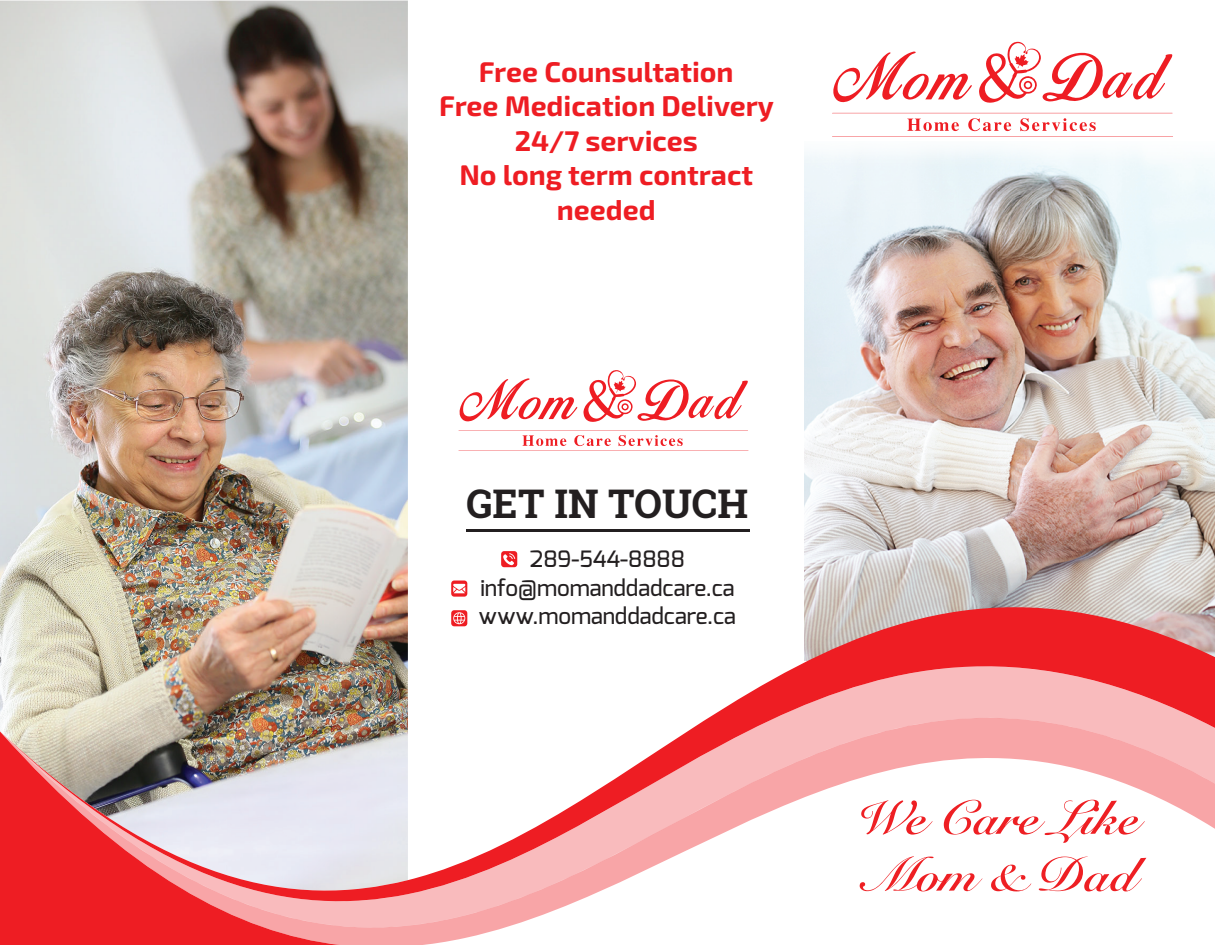
<style>
.page{position:relative;width:1215px;height:945px;background:#fff}
.page>*{position:absolute;margin:0;border:0;box-sizing:border-box;transform-origin:0 0}
.t1{font:700 39.45px "Roboto Slab";color:#231f20}
.t2{font:700 28.5px/34.5px "Exo 2.0";color:#ee1d23;text-align:center}
.t3{font:500 22.5px/28.5px "Exo";color:#231f20;text-align:center}
</style>
<div class="page">
<img style="left:0;top:0;width:408px;height:483px">
<img style="left:805px;top:149px;width:410px;height:334px">
<img style="left:0;top:483px;width:1215px;height:183px">
<svg style="left:340px;top:927px;width:166px;height:18px;fill:#f8a5a7"></svg>
<svg style="left:0;top:666px;width:1215px;height:261px"></svg>
<svg style="left:833px;top:52px;width:139px;height:50px"></svg>
<svg style="left:832px;top:113px;width:341px;height:24px"></svg>
<svg style="left:979px;top:41px;width:193px;height:62px"></svg>
<svg style="left:459px;top:378px;width:118px;height:44px"></svg>
<svg style="left:458px;top:435px;width:290px;height:16px"></svg>
<svg style="left:583px;top:370px;width:165px;height:52px"></svg>
<hr style="left:466px;top:529px;width:283px;height:3px;background:#231f20">
<div style="left:501px;top:551px;width:16px;height:16px;background:#ee1d23;border-radius:3px"></div>
<svg style="left:503px;top:553px;width:12px;height:12px"></svg>
<svg style="left:451px;top:581px;width:16px;height:16px"></svg>
<svg style="left:453px;top:584px;width:12px;height:9px"></svg>
<div style="left:451px;top:610px;width:16px;height:16px;background:#ee1d23;border-radius:3px"></div>
<svg style="left:453px;top:612px;width:12px;height:12px"></svg>
<svg style="left:0;top:731px;width:340px;height:214px;background:#d87c7f"></svg>
<p class="t2" style="left:439px;top:55px;width:336px">Free Counsultation<br>Free Medication Delivery<br>24/7 services<br>No long term contract needed</p>
<h1 class="t1" style="left:467px;top:476px;width:283px">GET IN TOUCH</h1>
<p class="t3" style="left:479px;top:545px;width:259px">289-544-8888 info@momanddadcare.ca www.momanddadcare.ca</p>
</div>
